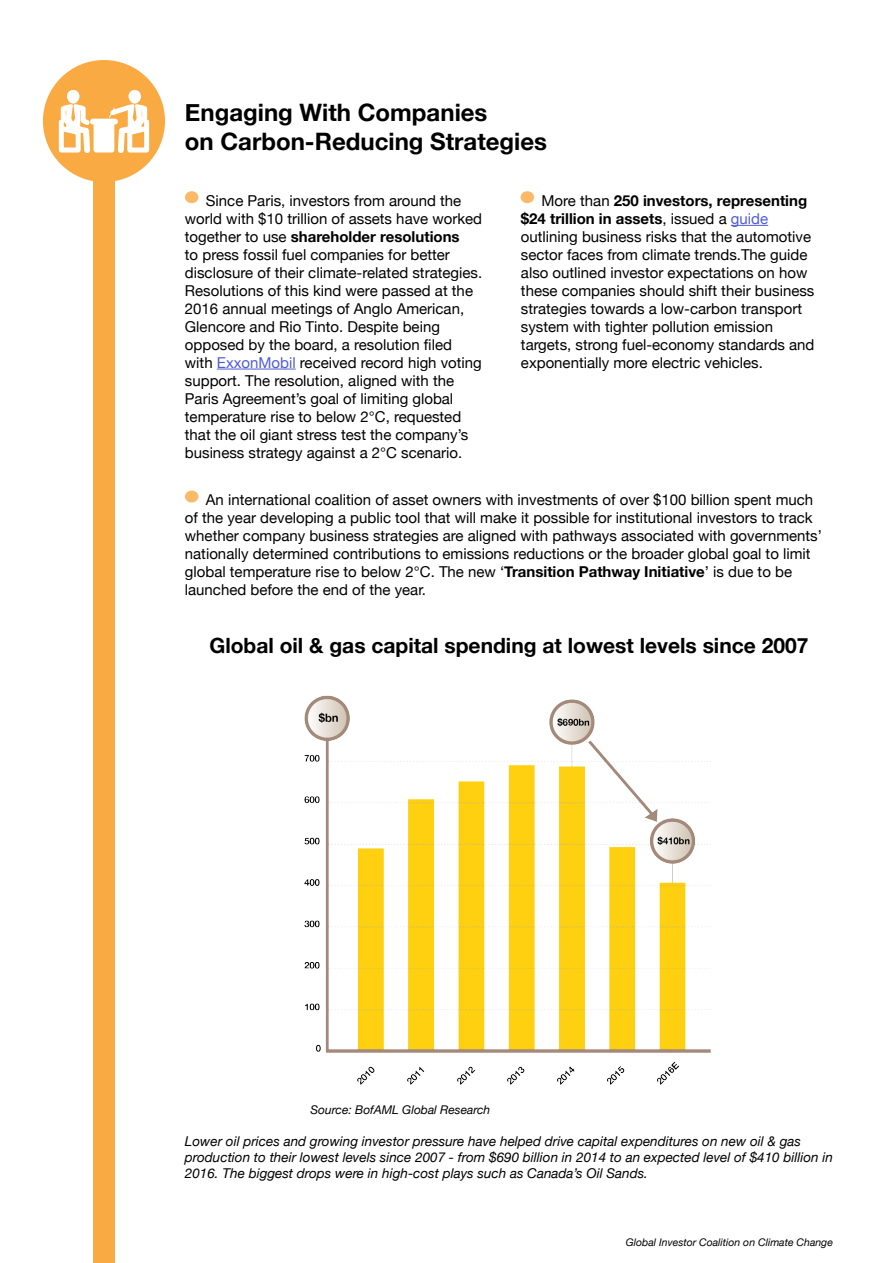
<style>
.page{position:relative;width:893px;height:1263px;background:#fff}
.page>*{position:absolute;margin:0;border:0;box-sizing:border-box;transform-origin:0 0}
.t1{font:700 24px "Helvetica Neue";color:#000}
.t2{font:700 21px "Helvetica Neue";color:#000}
.t3{font:15px/18px "Helvetica Neue";color:#000}
.t4{font:italic 13.5px/16.2px "Helvetica Neue";color:#000}
.t5{font:italic 12px "Helvetica Neue";color:#000}
.t6{font:italic 10.5px "Helvetica Neue";color:#000}
.s1{font-weight:700}
.s2{color:#4f5cd6}
</style>
<div class="page">
<div style="left:43px;top:60px;width:122px;height:122px;background:#faaa42;border-radius:50%"></div>
<div style="left:93px;top:158px;width:21px;height:1105px;background:#faaa42"></div>
<hr style="left:217px;top:369px;width:79px;height:1px;background:#4f5cd6">
<hr style="left:731px;top:225px;width:37px;height:1px;background:#4f5cd6">
<img style="left:304px;top:695px;width:407px;height:390px">
<svg style="left:59px;top:89px;width:90px;height:64px"></svg>
<div style="left:185px;top:191px;width:13px;height:12px;background:#fcba68;border-radius:50%"></div>
<div style="left:521px;top:191px;width:13px;height:12px;background:#fcba68;border-radius:50%"></div>
<div style="left:185px;top:490px;width:13px;height:12px;background:#fcba68;border-radius:50%"></div>
<p class="t1" style="left:185px;top:94px;width:304px">Engaging With Companies</p>
<p class="t1" style="left:185px;top:122px;width:364px">on Carbon-Reducing Strategies</p>
<p class="t3" style="left:185px;top:192px;width:299px;text-indent:21px">Since Paris, investors from around the world with $10 trillion of assets have worked together to use <span class="s1">shareholder resolutions<br></span>to press fossil fuel companies for better disclosure of their climate-related strategies.<br>Resolutions of this kind were passed at the 2016 annual meetings of Anglo American, Glencore and Rio Tinto. Despite being opposed by the board, a resolution filed with <span class="s2">ExxonMobil</span> received record high voting support. The resolution, aligned with the Paris Agreement’s goal of limiting global temperature rise to below 2°C, requested that the oil giant stress test the company’s business strategy against a 2°C scenario.</p>
<p class="t3" style="left:521px;top:192px;width:295px;text-indent:21px">More than <span class="s1">250 investors, representing $24 trillion in assets</span>, issued a <span class="s2">guide </span>outlining business risks that the automotive sector faces from climate trends.The guide also outlined investor expectations on how these companies should shift their business strategies towards a low-carbon transport system with tighter pollution emission targets, strong fuel-economy standards and exponentially more electric vehicles.</p>
<p class="t3" style="left:185px;top:491px;width:638px;text-indent:21px">An international coalition of asset owners with investments of over $100 billion spent much of the year developing a public tool that will make it possible for institutional investors to track whether company business strategies are aligned with pathways associated with governments’ nationally determined contributions to emissions reductions or the broader global goal to limit global temperature rise to below 2°C. The new ‘<span class="s1">Transition Pathway Initiative</span>’ is due to be launched before the end of the year.</p>
<p class="t2" style="left:209px;top:629px;width:601px">Global oil &amp; gas capital spending at lowest levels since 2007</p>
<p class="t5" style="left:310px;top:1101px;width:181px">Source: BofAML Global Research</p>
<p class="t4" style="left:185px;top:1133px;width:650px">Lower oil prices and growing investor pressure have helped drive capital expenditures on new oil &amp; gas production to their lowest levels since 2007 - from $690 billion in 2014 to an expected level of $410 billion in<br>2016. The biggest drops were in high-cost plays such as Canada’s Oil Sands.</p>
<p class="t6" style="left:626px;top:1235px;width:209px">Global Investor Coalition on Climate Change</p>
</div>
